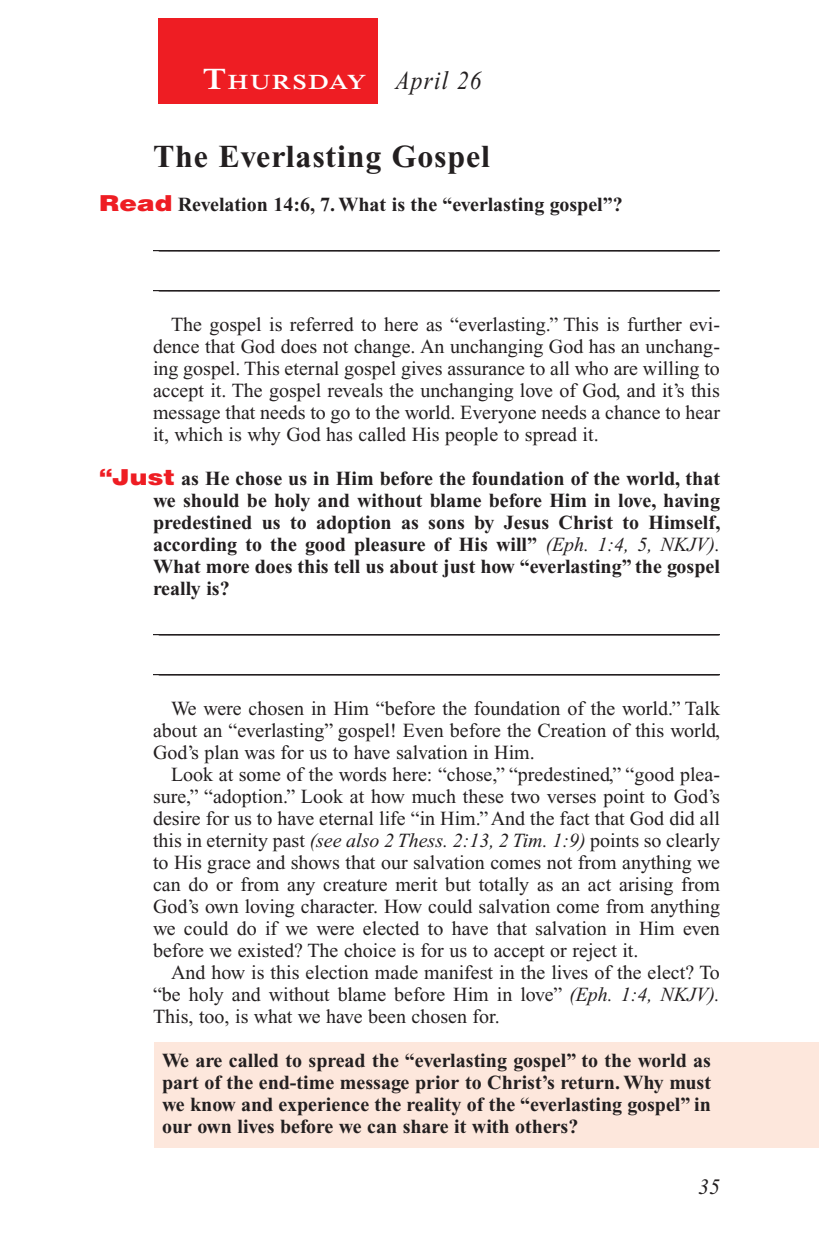
<style>
.page{position:relative;width:819px;height:1260px;background:#fff}
.page>*{position:absolute;margin:0;border:0;box-sizing:border-box;transform-origin:0 0}
.Head{font:700 32px "Times New Roman PS Std";letter-spacing:.025em;color:#231f20}
.Lesson_Dates{font:italic 26px "Times New Roman PS Std";letter-spacing:.05em;color:#231f20;scale:.9 1}
.t1{font:italic 22px "Times New Roman PS Std";color:#231f20}
.Daily_Header{font:600 21px "Times NRMT Std";letter-spacing:.07em;color:#fff;scale:1.1 1}
.Body{font:20px/22px "Times New Roman PS Std";color:#231f20;text-align:justify}
.Question{font:700 20px/22px "Times New Roman PS Std";color:#231f20;text-align:justify}
.Blank_Lines{font:20px "Times New Roman PS Std";color:#231f20}
.x-screened_box-text{font:700 20px/22px "Times New Roman PS Std";color:#231f20;text-align:justify}
.Question_NO_SB{font:700 20px "Times New Roman PS Std";color:#231f20}
.s1{font-size:30px}
.s2{font-family:"Helvetica LT Std";font-weight:900;font-size:22px;color:#ee1d23}
.s3{font-weight:400;font-style:italic}
.s4{font-style:italic}
</style>
<div class="page">
<div style="left:158px;top:18px;width:220px;height:86px;background:#ee1d23"></div>
<div style="left:155px;top:1042px;width:664px;height:106px;background:#fde7dc"></div>
<hr style="left:153px;top:250px;width:567px;height:1px;background:#231f20">
<hr style="left:153px;top:290px;width:567px;height:1px;background:#231f20">
<hr style="left:153px;top:634px;width:567px;height:1px;background:#231f20">
<hr style="left:153px;top:674px;width:567px;height:1px;background:#231f20">
<p class="Daily_Header" style="left:203px;top:70px;width:150px"><span class="s1">T</span>HURSDAY</p>
<p class="Lesson_Dates" style="left:396px;top:66px;width:97px">April 26</p>
<p class="Head" style="left:153px;top:138px;width:338px">The Everlasting Gospel</p>
<p class="Question_NO_SB" style="left:99px;top:193px;width:525px"><span class="s2">Read</span> Revelation 14:6, 7. What is the “everlasting gospel”?</p>
<p class="Blank_Lines" style="left:159px;top:231px;width:561px">________________________________________________________</p>
<p class="Blank_Lines" style="left:159px;top:271px;width:561px">________________________________________________________</p>
<p class="Body" style="left:153px;top:313px;width:569px;text-indent:18px">The gospel is referred to here as “everlasting.” This is further evi&shy;dence that God does not change. An unchanging God has an unchang&shy;ing gospel. This eternal gospel gives assurance to all who are willing to accept it. The gospel reveals the unchanging love of God, and it’s this message that needs to go to the world. Everyone needs a chance to hear it, which is why God has called His people to spread it.</p>
<p class="Question" style="left:153px;top:467px;width:569px;text-indent:-54px"><span class="s2">“Just</span> as He chose us in Him before the foundation of the world, that we should be holy and without blame before Him in love, having predestined us to adoption as sons by Jesus Christ to Himself, according to the good pleasure of His will” <span class="s3">(Eph. 1:4, 5, NKJV).<br></span>What more does this tell us about just how “everlasting” the gospel really is?</p>
<p class="Blank_Lines" style="left:159px;top:615px;width:561px">________________________________________________________</p>
<p class="Blank_Lines" style="left:159px;top:655px;width:561px">________________________________________________________</p>
<p class="Body" style="left:153px;top:697px;width:569px;text-indent:18px">We were chosen in Him “before the foundation of the world.” Talk about an “everlasting” gospel! Even before the Creation of this world, God’s plan was for us to have salvation in Him.</p>
<p class="Body" style="left:153px;top:763px;width:569px;text-align:left;text-indent:18px">Look at some of the words here: “chose,” “predestined,” “good plea&shy;sure,” “adoption.” Look at how much these two verses point to God’s desire for us to have eternal life “in Him.” And the fact that God did all this in eternity past <span class="s4">(see also 2 Thess. 2:13, 2 Tim. 1:9)</span> points so clearly to His grace and shows that our salvation comes not from anything we can do or from any creature merit but totally as an act arising from God’s own loving character. How could salvation come from anything we could do if we were elected to have that salvation in Him even before we existed? The choice is for us to accept or reject it.</p>
<p class="Body" style="left:153px;top:961px;width:568px;text-indent:18px">And how is this election made manifest in the lives of the elect? To “be holy and without blame before Him in love” <span class="s4">(Eph. 1:4, NKJV).<br></span>This, too, is what we have been chosen for.</p>
<p class="x-screened_box-text" style="left:162px;top:1049px;width:551px">We are called to spread the “everlasting gospel” to the world as part of the end-time message prior to Christ’s return. Why must we know and experience the reality of the “everlasting gospel” in our own lives before we can share it with others?</p>
<p class="t1" style="left:698px;top:1175px;width:23px">35</p>
</div>
